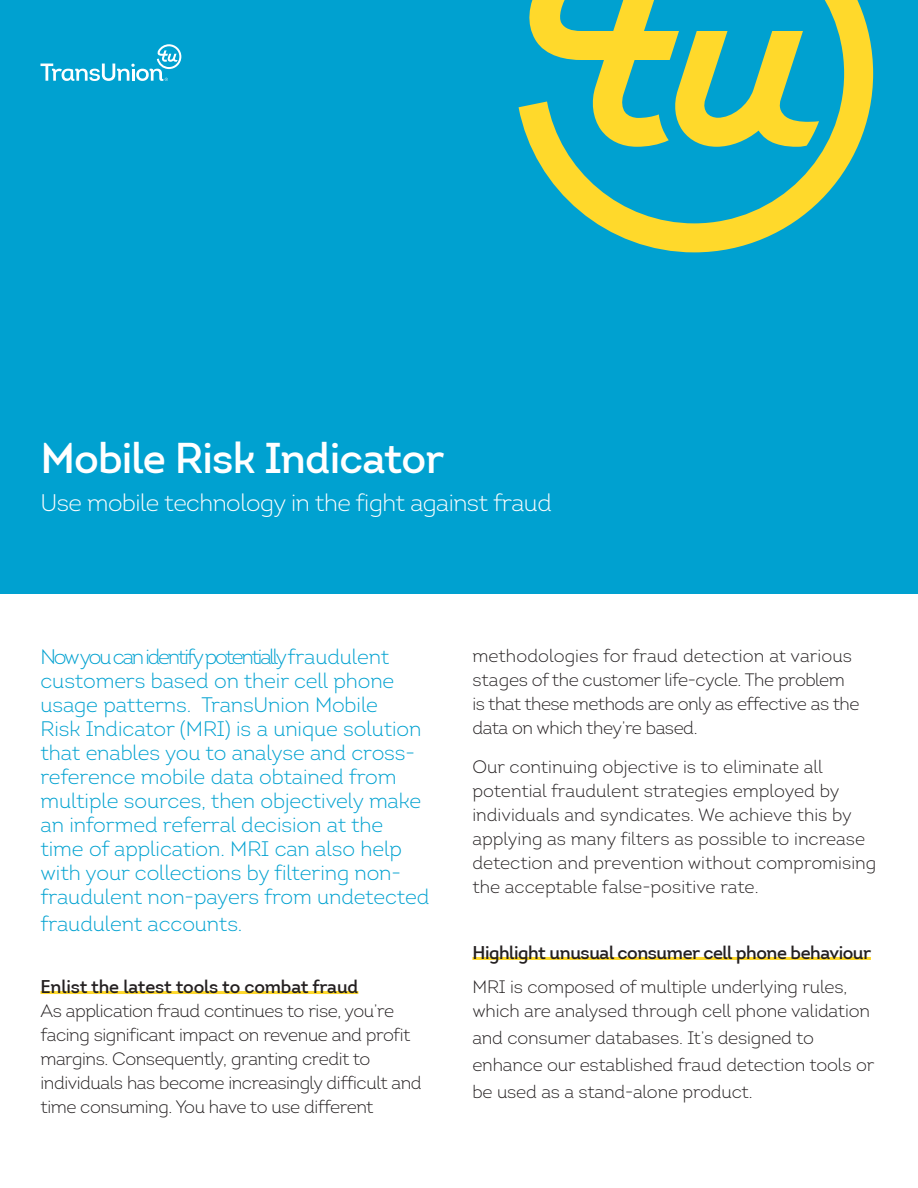
<style>
.page{position:relative;width:918px;height:1188px;background:#fff}
.page>*{position:absolute;margin:0;border:0;box-sizing:border-box;transform-origin:0 0}
._18_23_Introductory{font:600 42px "Intro";letter-spacing:-.02em;color:#fff}
._18_23_Introductory-2{font:300 24px "Intro";letter-spacing:-.02em;color:#fff}
._12_16_Body_Black{font:300 21px/24px "Intro";letter-spacing:-.005em;color:#00a1d0}
._12_16_Body_Black-2{font:300 18px/24px "Intro";letter-spacing:-.01em;color:#231f20}
._12_16_Body_Black-3{font:600 18px "Intro";letter-spacing:-.025em;color:#231f20}
</style>
<div class="page">
<div style="left:0;top:0;width:918px;height:594px;background:#00a1d0"></div>
<svg style="left:40px;top:44px;width:141px;height:37px"></svg>
<svg style="left:519px;top:0;width:354px;height:252px"></svg>
<svg style="left:673px;top:31px;width:146px;height:116px"></svg>
<hr style="left:40px;top:991px;width:318px;height:3px;background:#ffd92b">
<hr style="left:472px;top:957px;width:399px;height:3px;background:#ffd92b">
<p class="_18_23_Introductory" style="left:40px;top:432px;width:405px">Mobile Risk Indicator</p>
<p class="_18_23_Introductory-2" style="left:40px;top:488px;width:513px">Use mobile technology in the fight against fraud</p>
<p class="_12_16_Body_Black" style="left:40px;top:644px;width:390px">Now you can identify potentially fraudulent customers based on their cell phone usage patterns. TransUnion Mobile<br>Risk Indicator (MRI) is a unique solution that enables you to analyse and cross&shy;reference mobile data obtained from multiple sources, then objectively make an informed referral decision at the time of application. MRI can also help with your collections by filtering non&shy;fraudulent non-payers from undetected</p>
<p class="_12_16_Body_Black" style="left:40px;top:911px;width:203px">fraudulent accounts.</p>
<p class="_12_16_Body_Black-3" style="left:40px;top:975px;width:319px">Enlist the latest tools to combat fraud</p>
<p class="_12_16_Body_Black-2" style="left:40px;top:998px;width:383px">As application fraud continues to rise, you’re facing significant impact on revenue and profit margins. Consequently, granting credit to individuals has become increasingly difficult and time consuming. You have to use different</p>
<p class="_12_16_Body_Black-2" style="left:472px;top:643px;width:389px">methodologies for fraud detection at various stages of the customer life-cycle. The problem is that these methods are only as effective as the data on which they’re based.</p>
<p class="_12_16_Body_Black-2" style="left:472px;top:754px;width:405px">Our continuing objective is to eliminate all potential fraudulent strategies employed by individuals and syndicates. We achieve this by applying as many filters as possible to increase detection and prevention without compromising the acceptable false-positive rate.</p>
<p class="_12_16_Body_Black-3" style="left:472px;top:941px;width:401px">Highlight unusual consumer cell phone behaviour</p>
<p class="_12_16_Body_Black-2" style="left:472px;top:975px;width:399px">MRI is composed of multiple underlying rules, which are analysed through cell phone validation</p>
<p class="_12_16_Body_Black-2" style="left:472px;top:1024px;width:404px;line-height:27px">and consumer databases. It’s designed to enhance our established fraud detection tools or be used as a stand-alone product.</p>
</div>
